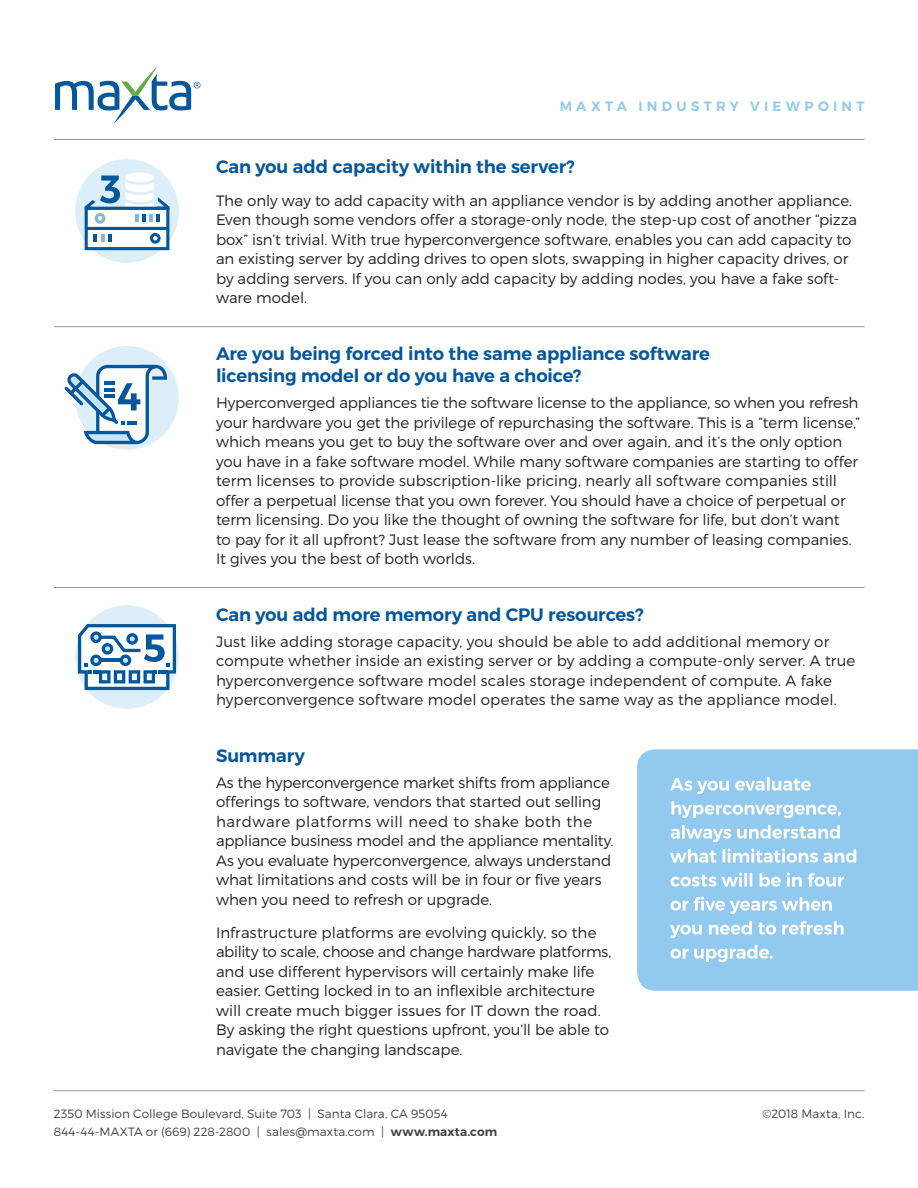
<style>
.page{position:relative;width:918px;height:1188px;background:#fff}
.page>*{position:absolute;margin:0;border:0;box-sizing:border-box;transform-origin:0 0}
.t1{font:600 18px/22.5px "Montserrat";letter-spacing:-.005em;color:#05579b}
.t2{font:300 15px/19.5px "Montserrat";letter-spacing:-.005em;color:#231f20}
.t3{font:600 13.5px "Montserrat";letter-spacing:.315em;color:#91caee}
.t4{font:300 12px/18px "Montserrat";letter-spacing:.005em;color:#414042}
.s1{font-weight:600}
</style>
<div class="page">
<hr style="left:54px;top:139px;width:811px;height:1px;background:#939598">
<hr style="left:54px;top:326px;width:811px;height:1px;background:#939598">
<hr style="left:54px;top:587px;width:811px;height:1px;background:#939598">
<hr style="left:54px;top:1090px;width:811px;height:1px;background:#939598">
<svg style="left:55px;top:67px;width:145px;height:57px"></svg>
<div style="left:75px;top:159px;width:104px;height:104px;background:#dceefa;border-radius:50%"></div>
<div style="left:86px;top:209px;width:82px;height:19px;background:linear-gradient(to right,#fff,#fff)"></div>
<div style="left:87px;top:229px;width:80px;height:20px;background:#fff"></div>
<div style="left:85px;top:207px;width:84px;height:43px;border:3px solid #05579b"></div>
<hr style="left:86px;top:227px;width:82px;height:3px;background:#05579b">
<svg style="left:94px;top:234px;width:18px;height:8px"></svg>
<svg style="left:150px;top:233px;width:11px;height:11px"></svg>
<svg style="left:85px;top:173px;width:84px;height:51px"></svg>
<div style="left:75px;top:605px;width:104px;height:104px;background:#dceefa;border-radius:50%"></div>
<svg style="left:78px;top:624px;width:98px;height:66px;background:#99bad6"></svg>
<div style="left:75px;top:346px;width:104px;height:104px;background:#dceefa;border-radius:50%"></div>
<svg style="left:65px;top:365px;width:102px;height:79px"></svg>
<div style="left:637px;top:749px;width:281px;height:242px;background:#91caee"></div>
<svg style="left:671px;top:945px;width:102px;height:17px"></svg>
<svg style="left:670px;top:921px;width:174px;height:17px"></svg>
<svg style="left:671px;top:897px;width:161px;height:17px"></svg>
<svg style="left:671px;top:873px;width:173px;height:14px"></svg>
<svg style="left:670px;top:849px;width:186px;height:14px"></svg>
<svg style="left:671px;top:825px;width:169px;height:17px"></svg>
<svg style="left:672px;top:801px;width:169px;height:17px"></svg>
<svg style="left:670px;top:777px;width:141px;height:17px"></svg>
<p class="t3" style="left:560px;top:98px;width:306px">MAXTA INDUSTRY VIEWPOINT</p>
<p class="t1" style="left:216px;top:155px;width:360px">Can you add capacity within the server?</p>
<p class="t2" style="left:216px;top:191px;width:643px">The only way to add capacity with an appliance vendor is by adding another appliance.<br>Even though some vendors offer a storage-only node, the step-up cost of another “pizza box” isn’t trivial. With true hyperconvergence software, enables you can add capacity to an existing server by adding drives to open slots, swapping in higher capacity drives, or by adding servers. If you can only add capacity by adding nodes, you have a fake soft&shy;ware model.</p>
<p class="t1" style="left:216px;top:342px;width:495px">Are you being forced into the same appliance software licensing model or do you have a choice?</p>
<p class="t2" style="left:216px;top:393px;width:646px">Hyperconverged appliances tie the software license to the appliance, so when you refresh your hardware you get the privilege of repurchasing the software. This is a “term license,” which means you get to buy the software over and over again, and it’s the only option you have in a fake software model. While many software companies are starting to offer term licenses to provide subscription-like pricing, nearly all software companies still offer a perpetual license that you own forever. You should have a choice of perpetual or term licensing. Do you like the thought of owning the software for life, but don’t want<br>to pay for it all upfront? Just lease the software from any number of leasing companies.<br>It gives you the best of both worlds.</p>
<p class="t1" style="left:216px;top:603px;width:429px">Can you add more memory and CPU resources?</p>
<p class="t2" style="left:216px;top:632px;width:641px">Just like adding storage capacity, you should be able to add additional memory or compute whether inside an existing server or by adding a compute-only server. A true hyperconvergence software model scales storage independent of compute. A fake hyperconvergence software model operates the same way as the appliance model.</p>
<p class="t1" style="left:216px;top:744px;width:90px">Summary</p>
<p class="t2" style="left:216px;top:773px;width:399px">As the hyperconvergence market shifts from appliance offerings to software, vendors that started out selling hardware platforms will need to shake both the appliance business model and the appliance mentality.<br>As you evaluate hyperconvergence, always understand what limitations and costs will be in four or five years when you need to refresh or upgrade.</p>
<p class="t2" style="left:216px;top:923px;width:397px">Infrastructure platforms are evolving quickly, so the ability to scale, choose and change hardware platforms, and use different hypervisors will certainly make life easier. Getting locked in to an inflexible architecture will create much bigger issues for IT down the road.<br>By asking the right questions upfront, you’ll be able to navigate the changing landscape.</p>
<p class="t4" style="left:54px;top:1104px;width:445px">2350 Mission College Boulevard, Suite 703 | Santa Clara, CA 95054<br>844-44-MAXTA or (669) 228-2800 | sales@maxta.com | <span class="s1">www.maxta.com</span></p>
<p class="t4" style="left:763px;top:1104px;width:104px">©2018 Maxta, Inc.</p>
</div>
